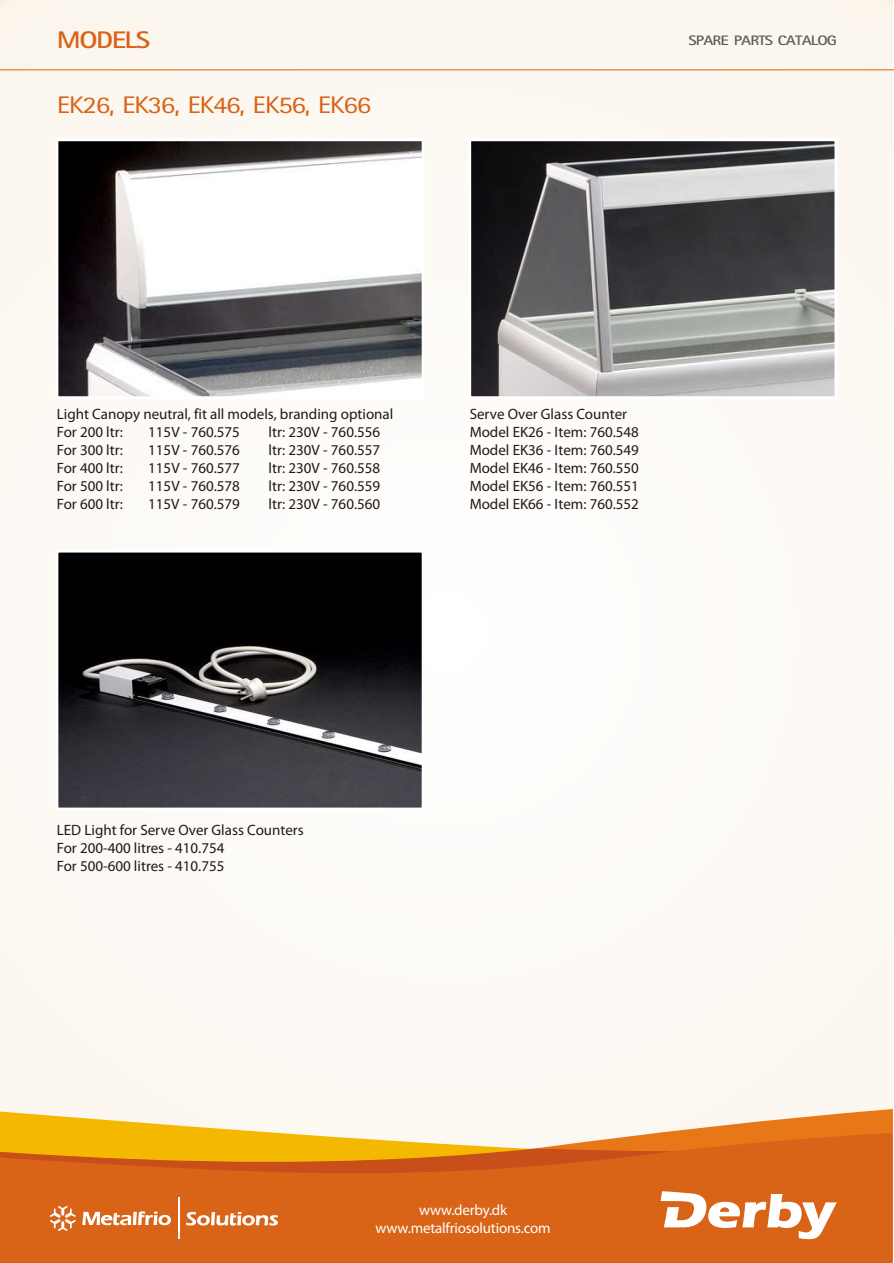
<style>
.page{position:relative;width:894px;height:1263px;background:#fff}
.page>*{position:absolute;margin:0;border:0;box-sizing:border-box;transform-origin:0 0}
.t1{font:24px "AT Rotis Sans Serif";letter-spacing:-.045em;color:#d96317;scale:1.2 1}
.t2{font:700 24px "AT Rotis Sans Serif";letter-spacing:-.05em;color:#d96317;scale:1.2 1}
.t3{font:15px/18px "Myriad Pro";color:#1f1a17}
.t4{font:15px/18px "Myriad Pro";letter-spacing:-.015em;color:#fff;text-align:center}
.t5{font:700 13.8px "AT Rotis Sans Serif";letter-spacing:-.05em;color:#615c5c;scale:1.2 1}
</style>
<div class="page">
<div style="left:0;top:0;width:893px;height:1263px;background:#fdfaf5"></div>
<hr style="left:0;top:70px;width:894px;height:1px;background:#d96317">
<img style="left:59px;top:142px;width:362px;height:253px">
<div style="left:55px;top:138px;width:370px;height:261px;border:3px solid #fff"></div>
<img style="left:472px;top:142px;width:362px;height:253px">
<div style="left:468px;top:138px;width:370px;height:261px;border:3px solid #fff"></div>
<img style="left:59px;top:554px;width:362px;height:253px">
<div style="left:55px;top:550px;width:370px;height:261px;border:3px solid #fff"></div>
<div style="left:0;top:1177px;width:893px;height:86px;background:#d96317"></div>
<svg style="left:0;top:1109px;width:893px;height:68px"></svg>
<hr style="left:178px;top:1198px;width:1px;height:41px;background:#fff">
<svg style="left:186px;top:1212px;width:92px;height:14px"></svg>
<svg style="left:82px;top:1211px;width:89px;height:14px"></svg>
<svg style="left:50px;top:1206px;width:26px;height:25px"></svg>
<svg style="left:661px;top:1191px;width:176px;height:48px"></svg>
<h1 class="t2" style="left:57px;top:31px;width:79px">MODELS</h1>
<p class="t5" style="left:689px;top:35px;width:125px">SPARE PARTS CATALOG</p>
<h1 class="t1" style="left:57px;top:95px;width:263px">EK26, EK36, EK46, EK56, EK66</h1>
<p class="t3" style="left:57px;top:406px;width:338px">Light Canopy neutral, fit all models, branding optional<br>For 200 ltr:</p>
<p class="t3" style="left:148px;top:424px;width:93px">115V - 760.575</p>
<p class="t3" style="left:269px;top:424px;width:113px">ltr: 230V - 760.556</p>
<p class="t3" style="left:57px;top:442px;width:67px">For 300 ltr:</p>
<p class="t3" style="left:148px;top:442px;width:93px">115V - 760.576</p>
<p class="t3" style="left:269px;top:442px;width:113px">ltr: 230V - 760.557</p>
<p class="t3" style="left:57px;top:461px;width:67px">For 400 ltr:</p>
<p class="t3" style="left:148px;top:461px;width:93px">115V - 760.577</p>
<p class="t3" style="left:269px;top:461px;width:113px">ltr: 230V - 760.558</p>
<p class="t3" style="left:57px;top:479px;width:67px">For 500 ltr:</p>
<p class="t3" style="left:148px;top:479px;width:93px">115V - 760.578</p>
<p class="t3" style="left:269px;top:479px;width:113px">ltr: 230V - 760.559</p>
<p class="t3" style="left:57px;top:497px;width:67px">For 600 ltr:</p>
<p class="t3" style="left:148px;top:497px;width:93px">115V - 760.579</p>
<p class="t3" style="left:269px;top:497px;width:113px">ltr: 230V - 760.560</p>
<p class="t3" style="left:470px;top:406px;width:171px">Serve Over Glass Counter<br>Model EK26 - Item: 760.548<br>Model EK36 - Item: 760.549<br>Model EK46 - Item: 760.550<br>Model EK56 - Item: 760.551<br>Model EK66 - Item: 760.552</p>
<p class="t3" style="left:57px;top:822px;width:248px">LED Light for Serve Over Glass Counters<br>For 200-400 litres - 410.754<br>For 500-600 litres - 410.755</p>
<p class="t4" style="left:376px;top:1202px;width:177px">www.derby.dk www.metalfriosolutions.com</p>
</div>
